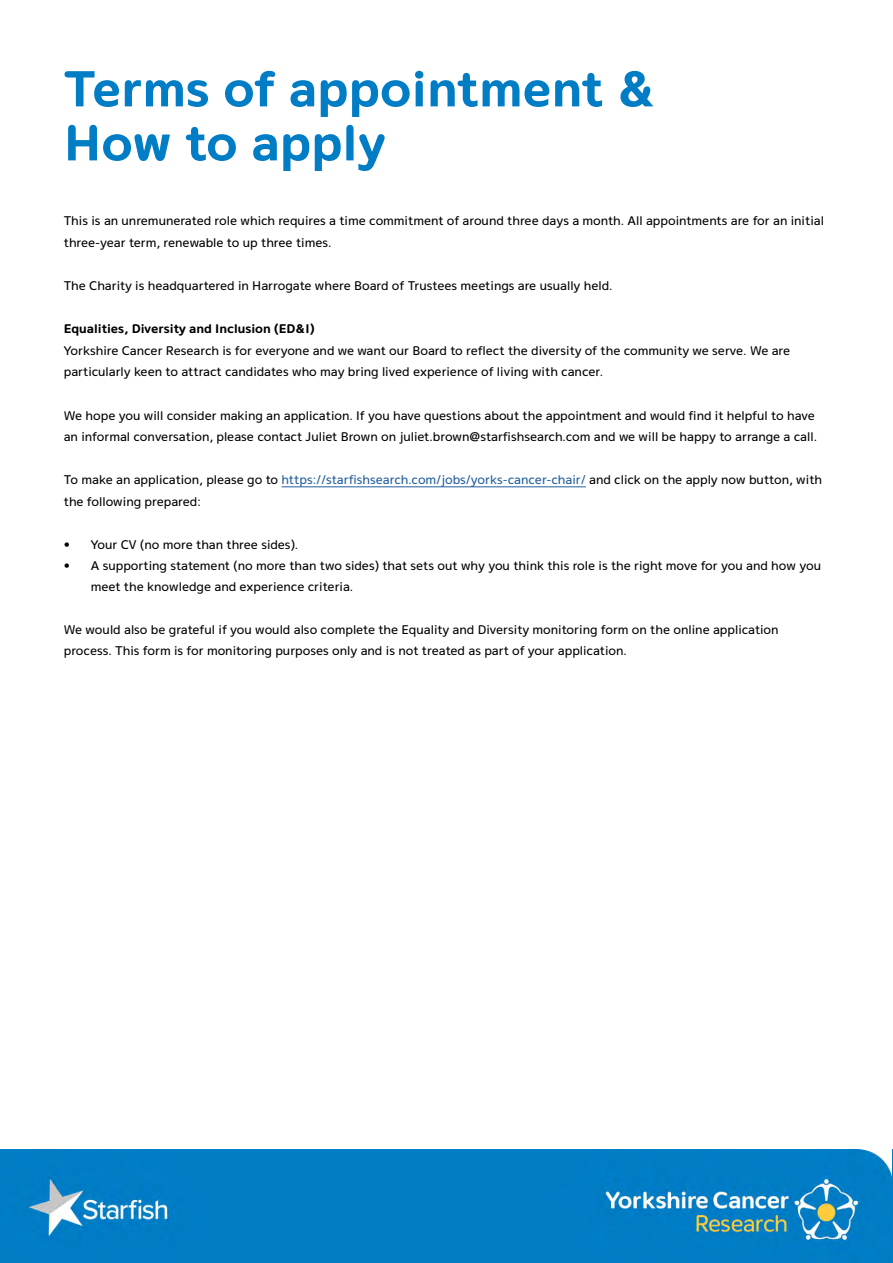
<style>
.page{position:relative;width:893px;height:1263px;background:#fff}
.page>*{position:absolute;margin:0;border:0;box-sizing:border-box;transform-origin:0 0}
.t1{font:700 72px/54px "Termtem";color:#007dc5}
.t2{font:18px/21.6px "Termtem";color:#000}
.t3{font:700 18px "Termtem";color:#000}
.s1{color:#215e9e}
</style>
<div class="page">
<img style="left:0;top:1149px;width:893px;height:114px">
<hr style="left:282px;top:487px;width:304px;height:1px;background:#215e9e">
<p class="t1" style="left:64px;top:61px;width:595px">Terms of appointment &amp;<br>How to apply</p>
<p class="t2" style="left:64px;top:210px;width:762px">This is an unremunerated role which requires a time commitment of around three days a month. All appointments are for an initial three-year term, renewable to up three times.</p>
<p class="t2" style="left:64px;top:275px;width:550px">The Charity is headquartered in Harrogate where Board of Trustees meetings are usually held.</p>
<p class="t3" style="left:64px;top:318px;width:252px">Equalities, Diversity and Inclusion (ED&amp;I)</p>
<p class="t2" style="left:64px;top:340px;width:728px">Yorkshire Cancer Research is for everyone and we want our Board to reflect the diversity of the community we serve. We are particularly keen to attract candidates who may bring lived experience of living with cancer.</p>
<p class="t2" style="left:64px;top:404px;width:755px">We hope you will consider making an application. If you have questions about the appointment and would find it helpful to have an informal conversation, please contact Juliet Brown on juliet.brown@starfishsearch.com and we will be happy to arrange a call.</p>
<p class="t2" style="left:64px;top:469px;width:760px">To make an application, please go to <span class="s1">https://starfishsearch.com/jobs/yorks-cancer-chair/</span> and click on the apply now button, with the following prepared:</p>
<p class="t2" style="left:64px;top:533px;width:236px">• Your CV (no more than three sides).</p>
<p class="t2" style="left:91px;top:555px;width:732px;line-height:21px;text-indent:-27px">• A supporting statement (no more than two sides) that sets out why you think this role is the right move for you and how you meet the knowledge and experience criteria.</p>
<p class="t2" style="left:64px;top:619px;width:716px">We would also be grateful if you would also complete the Equality and Diversity monitoring form on the online application process. This form is for monitoring purposes only and is not treated as part of your application.</p>
</div>
